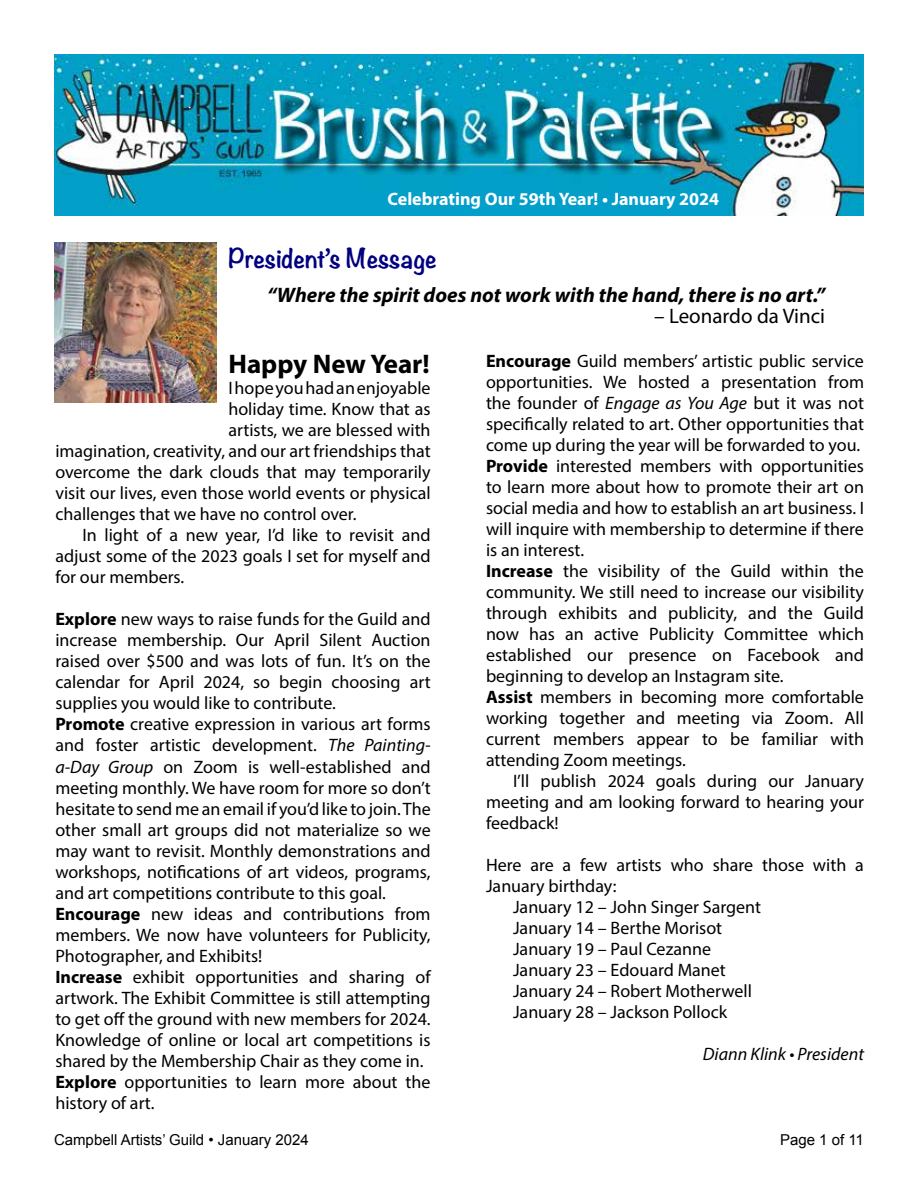
<style>
.page{position:relative;width:918px;height:1188px;background:#fff}
.page>*{position:absolute;margin:0;border:0;box-sizing:border-box;transform-origin:0 0}
.t1{font:700 27px "Myriad Pro";color:#000}
.t2{font:700 24px "Noteworthy";color:#000080}
.t3{font:italic 700 21px "Myriad Pro";color:#000}
.t4{font:21px "Myriad Pro";color:#000}
.t5{font:18px/21px "Myriad Pro";color:#000}
.t6{font:700 18px "Myriad Pro";color:#fff}
.t7{font:italic 18px "Myriad Pro";color:#000}
.t8{font:15px "Arial";color:#000}
.s1{font-weight:700}
.s2{font-style:italic}
</style>
<div class="page">
<img style="left:54px;top:54px;width:810px;height:162px">
<img style="left:54px;top:243px;width:162px;height:160px">
<p class="t6" style="left:387px;top:187px;width:333px">Celebrating Our 59th Year! • January 2024</p>
<h2 class="t2" style="left:228px;top:237px;width:210px">President’s Message</h2>
<p class="t3" style="left:267px;top:281px;width:560px">“Where the spirit does not work with the hand, there is no art.”</p>
<p class="t4" style="left:654px;top:303px;width:172px">– Leonardo da Vinci</p>
<h1 class="t1" style="left:228px;top:347px;width:203px">Happy New Year!</h1>
<p class="t5" style="left:228px;top:378px;width:204px">I hope you had an enjoyable</p>
<p class="t5" style="left:228px;top:399px;width:204px">holiday time. Know that as</p>
<p class="t5" style="left:228px;top:420px;width:204px">artists, we are blessed with</p>
<p class="t5" style="left:55px;top:441px;width:377px">imagination, creativity, and our art friendships that</p>
<p class="t5" style="left:55px;top:462px;width:377px">overcome the dark clouds that may temporarily</p>
<p class="t5" style="left:55px;top:483px;width:377px">visit our lives, even those world events or physical</p>
<p class="t5" style="left:55px;top:504px;width:303px">challenges that we have no control over.</p>
<p class="t5" style="left:82px;top:525px;width:350px">In light of a new year, I’d like to revisit and</p>
<p class="t5" style="left:55px;top:546px;width:377px">adjust some of the 2023 goals I set for myself and</p>
<p class="t5" style="left:55px;top:567px;width:130px">for our members.</p>
<p class="t5" style="left:55px;top:609px;width:377px"><span class="s1">Explore</span> new ways to raise funds for the Guild and increase membership. Our April Silent Auction raised over $500 and was lots of fun. It’s on the calendar for April 2024, so begin choosing art supplies you would like to contribute.<br><span class="s1">Promote</span> creative expression in various art forms and foster artistic development. <span class="s2">The Painting&shy;a-Day Group</span> on Zoom is well-established and meeting monthly. We have room for more so don’t hesitate to send me an email if you’d like to join. The other small art groups did not materialize so we may want to revisit. Monthly demonstrations and workshops, notifications of art videos, programs, and art competitions contribute to this goal.<br><span class="s1">Encourage</span> new ideas and contributions from members. We now have volunteers for Publicity, Photographer, and Exhibits!<br><span class="s1">Increase</span> exhibit opportunities and sharing of artwork. The Exhibit Committee is still attempting to get off the ground with new members for 2024.<br>Knowledge of online or local art competitions is shared by the Membership Chair as they come in.<br><span class="s1">Explore</span> opportunities to learn more about the history of art.</p>
<p class="t5" style="left:486px;top:350px;width:380px"><span class="s1">Encourage</span> Guild members’ artistic public service opportunities. We hosted a presentation from the founder of <span class="s2">Engage as You Age</span> but it was not specifically related to art. Other opportunities that come up during the year will be forwarded to you.<br><span class="s1">Provide</span> interested members with opportunities to learn more about how to promote their art on social media and how to establish an art business. I will inquire with membership to determine if there is an interest.<br><span class="s1">Increase</span> the visibility of the Guild within the community. We still need to increase our visibility through exhibits and publicity, and the Guild now has an active Publicity Committee which established our presence on Facebook and beginning to develop an Instagram site.<br><span class="s1">Assist</span> members in becoming more comfortable working together and meeting via Zoom. All current members appear to be familiar with attending Zoom meetings.</p>
<p class="t5" style="left:486px;top:770px;width:380px;text-align:justify;text-indent:27px">I’ll publish 2024 goals during our January meeting and am looking forward to hearing your feedback!</p>
<p class="t5" style="left:486px;top:854px;width:379px">Here are a few artists who share those with a</p>
<p class="t5" style="left:486px;top:875px;width:132px">January birthday:</p>
<p class="t5" style="left:513px;top:896px;width:250px">January 12 – John Singer Sargent</p>
<p class="t5" style="left:513px;top:917px;width:211px">January 14 – Berthe Morisot</p>
<p class="t5" style="left:513px;top:938px;width:200px">January 19 – Paul Cezanne</p>
<p class="t5" style="left:513px;top:959px;width:214px">January 23 – Edouard Manet</p>
<p class="t5" style="left:513px;top:980px;width:240px">January 24 – Robert Motherwell</p>
<p class="t5" style="left:513px;top:1001px;width:216px">January 28 – Jackson Pollock</p>
<p class="t7" style="left:703px;top:1043px;width:163px">Diann Klink • President</p>
<p class="t8" style="left:54px;top:1130px;width:256px">Campbell Artists’ Guild • January 2024</p>
<p class="t8" style="left:780px;top:1130px;width:85px">Page 1 of 11</p>
</div>
